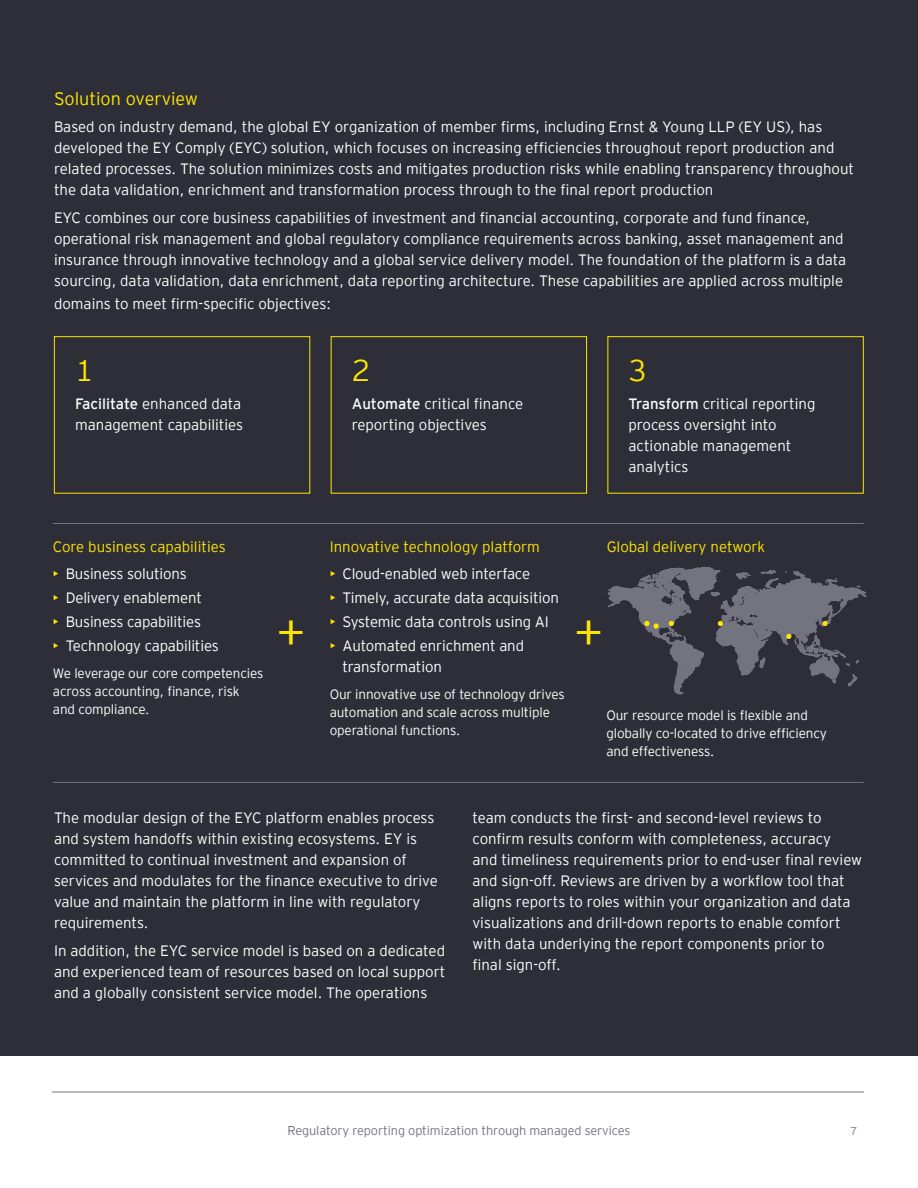
<style>
.page{position:relative;width:918px;height:1188px;background:#fff}
.page>*{position:absolute;margin:0;border:0;box-sizing:border-box;transform-origin:0 0}
.t1{font:300 48px "EY Interstate";color:#ffe600}
.t2{font:300 30px "EY Interstate";color:#ffe600}
.t3{font:300 18px "EY Interstate";color:#ffe600}
.t4{font:300 15px/21px "EY Interstate";color:#fff}
.t5{font:300 15px "EY Interstate";color:#ffe600}
.t6{font:300 13.5px/18px "EY Interstate";letter-spacing:-.01em;color:#fff}
.t7{font:300 12.75px "EY Interstate";letter-spacing:-.01em;color:#747480}
.t8{font:300 11.25px "EY Interstate";color:#747480}
.s1{font-weight:400}
.s2{color:#ffe600}
</style>
<div class="page">
<div style="left:0;top:0;width:918px;height:1055px;background:#2e2e38"></div>
<div style="left:54px;top:336px;width:256px;height:158px;border:1px solid #ffe600"></div>
<div style="left:331px;top:336px;width:256px;height:158px;border:1px solid #ffe600"></div>
<div style="left:608px;top:336px;width:256px;height:158px;border:1px solid #ffe600"></div>
<hr style="left:52px;top:1092px;width:812px;height:1px;background:#747480">
<svg style="left:608px;top:567px;width:259px;height:128px"></svg>
<hr style="left:53px;top:523px;width:811px;height:1px;background:#747480">
<hr style="left:53px;top:782px;width:811px;height:1px;background:#747480">
<p class="t3" style="left:54px;top:85px;width:146px">Solution overview</p>
<p class="t4" style="left:54px;top:116px;width:802px">Based on industry demand, the global EY organization of member firms, including Ernst &amp; Young LLP (EY US), has developed the EY Comply (EYC) solution, which focuses on increasing efficiencies throughout report production and related processes. The solution minimizes costs and mitigates production risks while enabling transparency throughout the data validation, enrichment and transformation process through to the final report production</p>
<p class="t4" style="left:54px;top:206px;width:794px">EYC combines our core business capabilities of investment and financial accounting, corporate and fund finance, operational risk management and global regulatory compliance requirements across banking, asset management and insurance through innovative technology and a global service delivery model. The foundation of the platform is a data sourcing, data validation, data enrichment, data reporting architecture. These capabilities are applied across multiple</p>
<p class="t4" style="left:54px;top:292px;width:279px">domains to meet firm-specific objectives:</p>
<h2 class="t2" style="left:75px;top:349px;width:20px">1</h2>
<p class="t4" style="left:75px;top:392px;width:170px"><span class="s1">Facilitate</span> enhanced data management capabilities</p>
<h2 class="t2" style="left:352px;top:349px;width:20px">2</h2>
<p class="t4" style="left:352px;top:392px;width:173px"><span class="s1">Automate</span> critical finance reporting objectives</p>
<h2 class="t2" style="left:628px;top:349px;width:20px">3</h2>
<p class="t4" style="left:628px;top:392px;width:189px"><span class="s1">Transform</span> critical reporting process oversight into actionable management analytics</p>
<p class="t5" style="left:53px;top:536px;width:174px">Core business capabilities</p>
<p class="t4" style="left:53px;top:563px;width:135px"><span class="s2">•</span> Business solutions</p>
<p class="t4" style="left:53px;top:586px;width:151px"><span class="s2">•</span> Delivery enablement</p>
<p class="t4" style="left:53px;top:610px;width:150px"><span class="s2">•</span> Business capabilities</p>
<p class="t4" style="left:53px;top:634px;width:167px"><span class="s2">•</span> Technology capabilities</p>
<p class="t6" style="left:53px;top:663px;width:212px">We leverage our core competencies across accounting, finance, risk and compliance.</p>
<p class="t5" style="left:330px;top:536px;width:212px">Innovative technology platform</p>
<p class="t4" style="left:330px;top:563px;width:202px"><span class="s2">•</span> Cloud-enabled web interface</p>
<p class="t4" style="left:330px;top:586px;width:231px"><span class="s2">•</span> Timely, accurate data acquisition</p>
<p class="t4" style="left:330px;top:610px;width:221px"><span class="s2">•</span> Systemic data controls using AI</p>
<p class="t4" style="left:342px;top:634px;width:183px;text-indent:-13px"><span class="s2">•</span> Automated enrichment and transformation</p>
<p class="t6" style="left:330px;top:684px;width:237px">Our innovative use of technology drives automation and scale across multiple operational functions.</p>
<p class="t5" style="left:607px;top:536px;width:160px">Global delivery network</p>
<h1 class="t1" style="left:276px;top:597px;width:31px">+</h1>
<h1 class="t1" style="left:574px;top:597px;width:31px">+</h1>
<p class="t6" style="left:606px;top:706px;width:222px">Our resource model is flexible and globally co-located to drive efficiency and effectiveness.</p>
<p class="t4" style="left:54px;top:806px;width:385px">The modular design of the EYC platform enables process and system handoffs within existing ecosystems. EY is committed to continual investment and expansion of services and modulates for the finance executive to drive value and maintain the platform in line with regulatory requirements.</p>
<p class="t4" style="left:54px;top:939px;width:393px;text-align:justify">In addition, the EYC service model is based on a dedicated and experienced team of resources based on local support and a globally consistent service model. The operations</p>
<p class="t4" style="left:472px;top:806px;width:391px">team conducts the first- and second-level reviews to confirm results conform with completeness, accuracy<br>and timeliness requirements prior to end-user final review and sign-off. Reviews are driven by a workflow tool that aligns reports to roles within your organization and data visualizations and drill-down reports to enable comfort with data underlying the report components prior to<br>final sign-off.</p>
<p class="t7" style="left:288px;top:1122px;width:344px">Regulatory reporting optimization through managed services</p>
<p class="t8" style="left:850px;top:1123px;width:8px">7</p>
</div>
